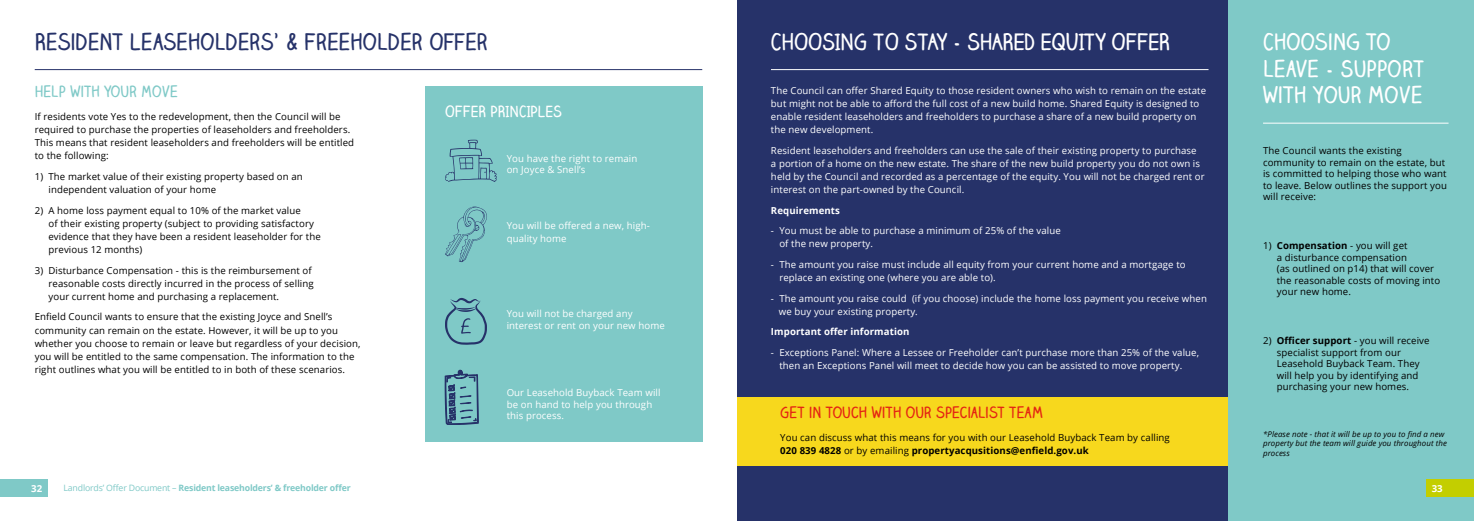
<style>
.page{position:relative;width:1474px;height:521px;background:#fff}
.page>*{position:absolute;margin:0;border:0;box-sizing:border-box;transform-origin:0 0}
.t1{font:700 21.88px/26.2px "Claire Hand";color:#fff}
.t2{font:700 21.88px "Claire Hand";letter-spacing:.01em;color:#263269}
.t3{font:700 14.88px "Claire Hand";letter-spacing:.01em;color:#e42313}
.t4{font:700 14.88px "Claire Hand";letter-spacing:.01em;color:#7fc9c7}
.t5{font:700 14.88px "Claire Hand";letter-spacing:.01em;color:#fff}
.t6{font:9.62px/13.1px "Open Sans";letter-spacing:.01em;color:#000}
.t7{font:9.62px/13.1px "Open Sans";letter-spacing:.01em;color:#fff}
.t8{font:700 9.62px "Open Sans";letter-spacing:.01em;color:#fff}
.t9{font:700 8.75px "Open Sans";letter-spacing:-.02em;color:#7fc9c7}
.t10{font:italic 7.88px/9.5px "Open Sans";letter-spacing:.01em;color:#000}
.s1{font-weight:400}
.s2{font-weight:700}
</style>
<div class="page">
<div style="left:737px;top:0;width:529px;height:521px;background:#263269"></div>
<hr style="left:771px;top:69px;width:437px;height:1px;background:#fff">
<div style="left:737px;top:398px;width:518px;height:68px;background:#f7d81d"></div>
<div style="left:1228px;top:0;width:245px;height:521px;background:#7fc9c7"></div>
<hr style="left:1262px;top:123px;width:186px;height:1px;background:#fff">
<div style="left:1426px;top:480px;width:47px;height:17px;background:#c3ce00"></div>
<hr style="left:35px;top:69px;width:667px;height:1px;background:#263269">
<div style="left:425px;top:86px;width:277px;height:355px;background:#7fc9c7"></div>
<svg style="left:445px;top:140px;width:52px;height:42px"></svg>
<svg style="left:445px;top:207px;width:42px;height:55px"></svg>
<svg style="left:445px;top:298px;width:42px;height:144px"></svg>
<div style="left:0;top:480px;width:47px;height:17px;background:#7fc9c7"></div>
<h1 class="t2" style="left:35px;top:27px;width:454px">RESIDENT LEASEHOLDERS’ &amp; FREEHOLDER OFFER</h1>
<h2 class="t4" style="left:35px;top:81px;width:145px">HELP WITH YOUR MOVE</h2>
<p class="t6" style="left:35px;top:110px;width:321px">If residents vote Yes to the redevelopment, then the Council will be required to purchase the properties of leaseholders and freeholders.<br>This means that resident leaseholders and freeholders will be entitled to the following:</p>
<p class="t6" style="left:48px;top:170px;width:256px;text-indent:-14px">1) The market value of their existing property based on an independent valuation of your home</p>
<p class="t6" style="left:48px;top:203px;width:274px;text-indent:-14px">2) A home loss payment equal to 10% of the market value<br>of their existing property (subject to providing satisfactory evidence that they have been a resident leaseholder for the previous 12 months)</p>
<p class="t6" style="left:48px;top:263px;width:267px;text-indent:-14px">3) Disturbance Compensation - this is the reimbursement of reasonable costs directly incurred in the process of selling your current home and purchasing a replacement.</p>
<p class="t6" style="left:35px;top:310px;width:327px">Enfield Council wants to ensure that the existing Joyce and Snell’s community can remain on the estate. However, it will be up to you whether you choose to remain or leave but regardless of your decision, you will be entitled to the same compensation. The information to the right outlines what you will be entitled to in both of these scenarios.</p>
<h2 class="t5" style="left:445px;top:101px;width:118px">OFFER PRINCIPLES</h2>
<p class="t7" style="left:506px;top:152px;width:132px;line-height:11.5px">You have the right to remain on Joyce &amp; Snell’s</p>
<p class="t7" style="left:506px;top:219px;width:145px">You will be offered a new, high&shy;quality home</p>
<p class="t7" style="left:506px;top:308px;width:160px;line-height:11.5px">You will not be charged any interest or rent on your new home</p>
<p class="t8" style="left:31px;top:482px;width:12px">32</p>
<p class="t9" style="left:64px;top:482px;width:288px"><span class="s1">Landlords’ Offer Document –</span> Resident leaseholders’ &amp; freeholder offer</p>
<p class="t7" style="left:506px;top:387px;width:155px;line-height:11.5px">Our Leasehold Buyback Team will be on hand to help you through this process.</p>
<h1 class="t1" style="left:771px;top:29px;width:400px">CHOOSING TO STAY - SHARED EQUITY OFFER</h1>
<p class="t7" style="left:771px;top:83px;width:436px">The Council can offer Shared Equity to those resident owners who wish to remain on the estate but might not be able to afford the full cost of a new build home. Shared Equity is designed to enable resident leaseholders and freeholders to purchase a share of a new build property on the new development.</p>
<p class="t7" style="left:771px;top:143px;width:435px">Resident leaseholders and freeholders can use the sale of their existing property to purchase<br>a portion of a home on the new estate. The share of the new build property you do not own is held by the Council and recorded as a percentage of the equity. You will not be charged rent or interest on the part-owned by the Council.</p>
<p class="t8" style="left:771px;top:203px;width:70px">Requirements</p>
<p class="t7" style="left:779px;top:224px;width:283px;text-indent:-8px">- You must be able to purchase a minimum of 25% of the value of the new property.</p>
<p class="t7" style="left:779px;top:258px;width:408px;text-indent:-8px">- The amount you raise must include all equity from your current home and a mortgage to replace an existing one (where you are able to).</p>
<p class="t7" style="left:778px;top:291px;width:429px;text-indent:-8px">- The amount you raise could (if you choose) include the home loss payment you receive when we buy your existing property.</p>
<p class="t8" style="left:771px;top:325px;width:140px">Important offer information</p>
<p class="t7" style="left:779px;top:346px;width:421px;text-indent:-8px">- Exceptions Panel: Where a Lessee or Freeholder can’t purchase more than 25% of the value, then an Exceptions Panel will meet to decide how you can be assisted to move property.</p>
<h2 class="t3" style="left:780px;top:402px;width:264px">GET IN TOUCH WITH OUR SPECIALIST TEAM</h2>
<p class="t6" style="left:780px;top:431px;width:391px">You can discuss what this means for you with our Leasehold Buyback Team by calling<br><span class="s2">020 839 4828</span> or by emailing <span class="s2">propertyacqusitions@enfield.gov.uk</span></p>
<h1 class="t1" style="left:1262px;top:29px;width:163px">CHOOSING TO<br>LEAVE - SUPPORT<br>WITH YOUR MOVE</h1>
<p class="t6" style="left:1262px;top:145px;width:185px;line-height:11.5px">The Council wants the existing community to remain on the estate, but is committed to helping those who want to leave. Below outlines the support you will receive:</p>
<p class="t6" style="left:1276px;top:240px;width:165px;line-height:11.5px;text-indent:-14px">1) <span class="s2">Compensation</span> - you will get<br>a disturbance compensation<br>(as outlined on p14) that will cover the reasonable costs of moving into your new home.</p>
<p class="t6" style="left:1276px;top:334px;width:154px;line-height:11.5px;text-indent:-14px">2) <span class="s2">Officer support</span> - you will receive specialist support from our<br>Leasehold Buyback Team. They will help you by identifying and purchasing your new homes.</p>
<p class="t10" style="left:1262px;top:429px;width:185px">*Please note - that it will be up to you to find a new property but the team will guide you throughout the process</p>
<p class="t8" style="left:1431px;top:482px;width:12px">33</p>
</div>
